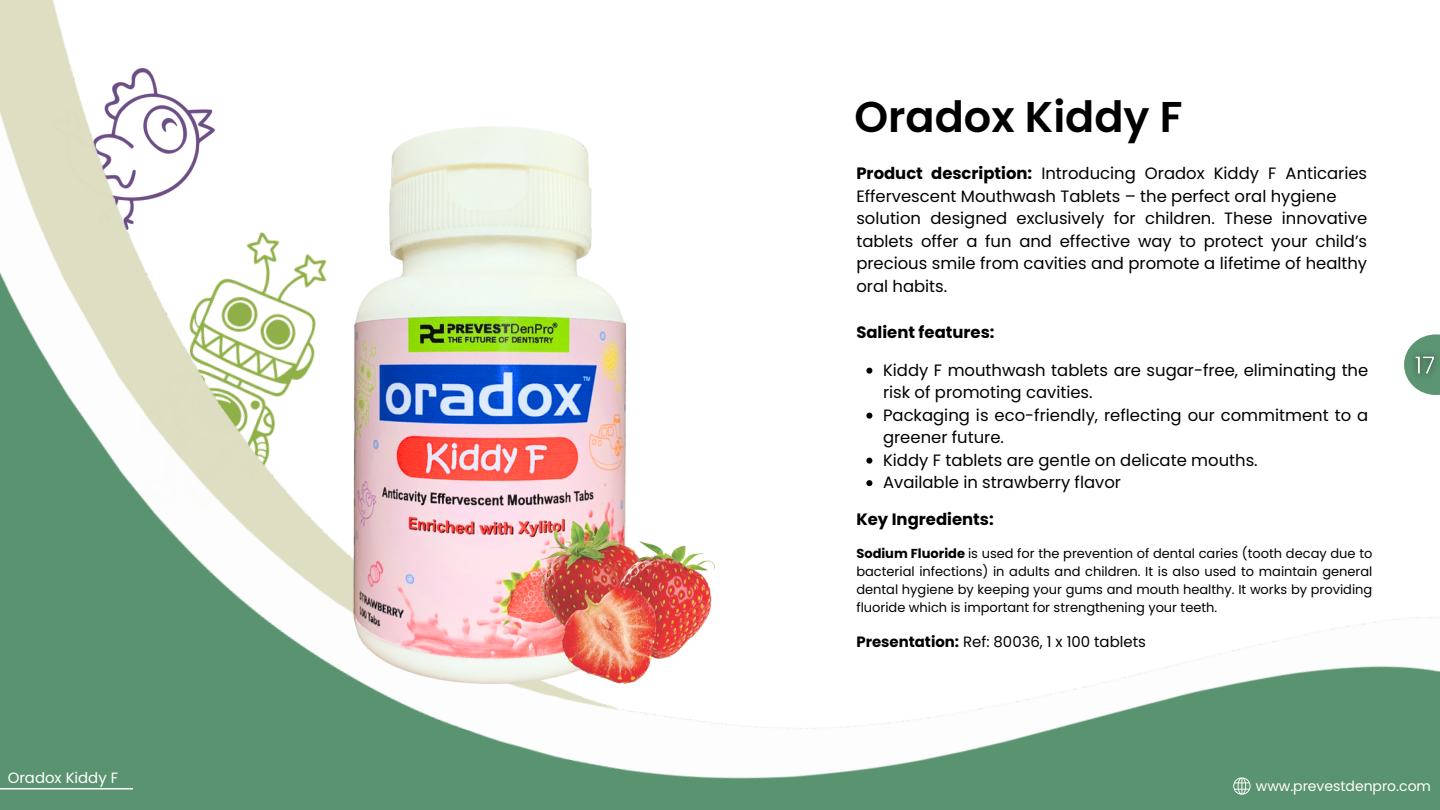
<style>
.page{position:relative;width:1440px;height:810px;background:#fff}
.page>*{position:absolute;margin:0;border:0;box-sizing:border-box;transform-origin:0 0}
.t1{font:600 43px "Poppins";color:#000}
.t2{font:16.4px/22.5px "Poppins";color:#000}
.t3{font:700 16.4px "Poppins";color:#000}
.t4{font:14.9px "Poppins";color:#000}
.t5{font:14.9px "Poppins";color:#fff}
.t6{font:14px "Poppins";color:#fff}
.t7{font:13px/18px "Poppins";color:#000;text-align:justify}
.s1{font-weight:700}
</style>
<div class="page">
<img style="left:0;top:0;width:1440px;height:810px">
<hr style="left:0;top:788px;width:133px;height:2px;background:#fff">
<svg style="left:1404px;top:334px;width:36px;height:61px"></svg>
<svg style="left:1233px;top:777px;width:18px;height:18px"></svg>
<img style="left:354px;top:126px;width:272px;height:558px">
<img style="left:541px;top:520px;width:174px;height:164px">
<svg style="left:866px;top:368px;width:6px;height:6px"></svg>
<svg style="left:866px;top:413px;width:6px;height:6px"></svg>
<svg style="left:866px;top:458px;width:6px;height:6px"></svg>
<svg style="left:866px;top:480px;width:6px;height:6px"></svg>
<img style="left:1405px;top:346px;width:35px;height:39px">
<h2 class="t5" style="left:8px;top:767px;width:112px">Oradox Kiddy F</h2>
<h3 class="t1" style="left:854px;top:87px;width:330px">Oradox Kiddy F</h3>
<h1 class="t2" style="left:856px;top:162px;width:512px"><span class="s1">Product description:</span> Introducing Oradox Kiddy F Anticaries Effervescent Mouthwash Tablets – the perfect oral hygiene solution designed exclusively for children. These innovative tablets offer a fun and effective way to protect your child’s precious smile from cavities and promote a lifetime of healthy oral habits.</h1>
<h2 class="t3" style="left:856px;top:320px;width:140px">Salient features:</h2>
<p class="t2" style="left:883px;top:359px;width:487px">Kiddy F mouthwash tablets are sugar-free, eliminating the risk of promoting cavities.</p>
<p class="t2" style="left:883px;top:404px;width:487px">Packaging is eco-friendly, reflecting our commitment to a greener future.</p>
<p class="t2" style="left:883px;top:449px;width:376px">Kiddy F tablets are gentle on delicate mouths.</p>
<p class="t2" style="left:883px;top:471px;width:239px">Available in strawberry flavor</p>
<h3 class="t3" style="left:856px;top:508px;width:139px">Key Ingredients:</h3>
<p class="t7" style="left:856px;top:544px;width:517px"><span class="s1">Sodium Fluoride</span> is used for the prevention of dental caries (tooth decay due to bacterial infections) in adults and children. It is also used to maintain general dental hygiene by keeping your gums and mouth healthy. It works by providing fluoride which is important for strengthening your teeth.</p>
<h3 class="t4" style="left:856px;top:631px;width:291px"><span class="s1">Presentation:</span> Ref: 80036, 1 x 100 tablets</h3>
<p class="t6" style="left:1256px;top:776px;width:177px">www.prevestdenpro.com</p>
</div>
